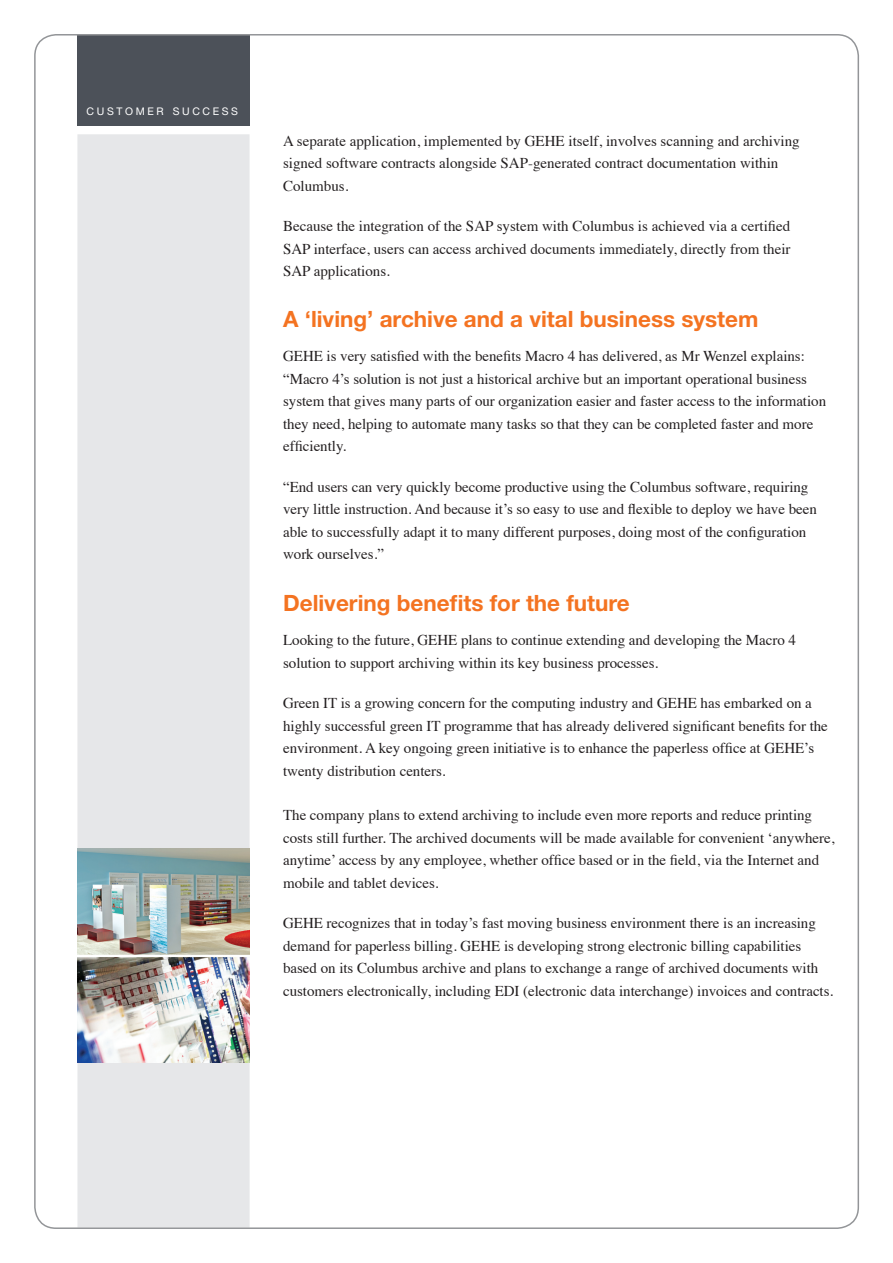
<style>
.page{position:relative;width:893px;height:1263px;background:#fff}
.page>*{position:absolute;margin:0;border:0;box-sizing:border-box;transform-origin:0 0}
.t1{font:700 22.5px "Helvetica Neue";color:#f47321}
.t2{font:15px/22.5px "Times";letter-spacing:-.005em;color:#231f20}
.t3{font:10.5px "Helvetica Neue";letter-spacing:.25em;color:#fff}
</style>
<div class="page">
<div style="left:77px;top:134px;width:173px;height:1093px;background:#e6e7e9"></div>
<div style="left:77px;top:36px;width:173px;height:90px;background:#4c5159"></div>
<img style="left:78px;top:957px;width:172px;height:106px">
<img style="left:78px;top:849px;width:172px;height:106px">
<hr style="left:69px;top:955px;width:189px;height:2px;background:#fff">
<p class="t3" style="left:87px;top:105px;width:153px">CUSTOMER SUCCESS</p>
<p class="t2" style="left:283px;top:128px;width:518px">A separate application, implemented by GEHE itself, involves scanning and archiving signed software contracts alongside SAP-generated contract documentation within</p>
<p class="t2" style="left:283px;top:173px;width:67px">Columbus.</p>
<p class="t2" style="left:283px;top:214px;width:509px">Because the integration of the SAP system with Columbus is achieved via a certified</p>
<p class="t2" style="left:283px;top:236px;width:509px">SAP interface, users can access archived documents immediately, directly from their</p>
<p class="t2" style="left:283px;top:259px;width:108px">SAP applications.</p>
<p class="t1" style="left:283px;top:305px;width:477px">A ‘living’ archive and a vital business system</p>
<p class="t2" style="left:283px;top:343px;width:523px">GEHE is very satisfied with the benefits Macro 4 has delivered, as Mr Wenzel explains:</p>
<p class="t2" style="left:283px;top:366px;width:525px">“Macro 4’s solution is not just a historical archive but an important operational business</p>
<p class="t2" style="left:283px;top:388px;width:545px">system that gives many parts of our organization easier and faster access to the information they need, helping to automate many tasks so that they can be completed faster and more efficiently.</p>
<p class="t2" style="left:283px;top:474px;width:535px">“End users can very quickly become productive using the Columbus software, requiring very little instruction. And because it’s so easy to use and flexible to deploy we have been able to successfully adapt it to many different purposes, doing most of the configuration work ourselves.”</p>
<p class="t1" style="left:283px;top:589px;width:348px">Delivering benefits for the future</p>
<p class="t2" style="left:283px;top:628px;width:514px">Looking to the future, GEHE plans to continue extending and developing the Macro 4</p>
<p class="t2" style="left:283px;top:650px;width:377px">solution to support archiving within its key business processes.</p>
<p class="t2" style="left:283px;top:691px;width:546px">Green IT is a growing concern for the computing industry and GEHE has embarked on a highly successful green IT programme that has already delivered significant benefits for the environment. A key ongoing green initiative is to enhance the paperless office at GEHE’s</p>
<p class="t2" style="left:283px;top:758px;width:164px">twenty distribution centers.</p>
<p class="t2" style="left:283px;top:802px;width:553px">The company plans to extend archiving to include even more reports and reduce printing costs still further. The archived documents will be made available for convenient ‘anywhere, anytime’ access by any employee, whether office based or in the field, via the Internet and mobile and tablet devices.</p>
<p class="t2" style="left:283px;top:910px;width:552px">GEHE recognizes that in today’s fast moving business environment there is an increasing demand for paperless billing. GEHE is developing strong electronic billing capabilities based on its Columbus archive and plans to exchange a range of archived documents with customers electronically, including EDI (electronic data interchange) invoices and contracts.</p>
</div>
